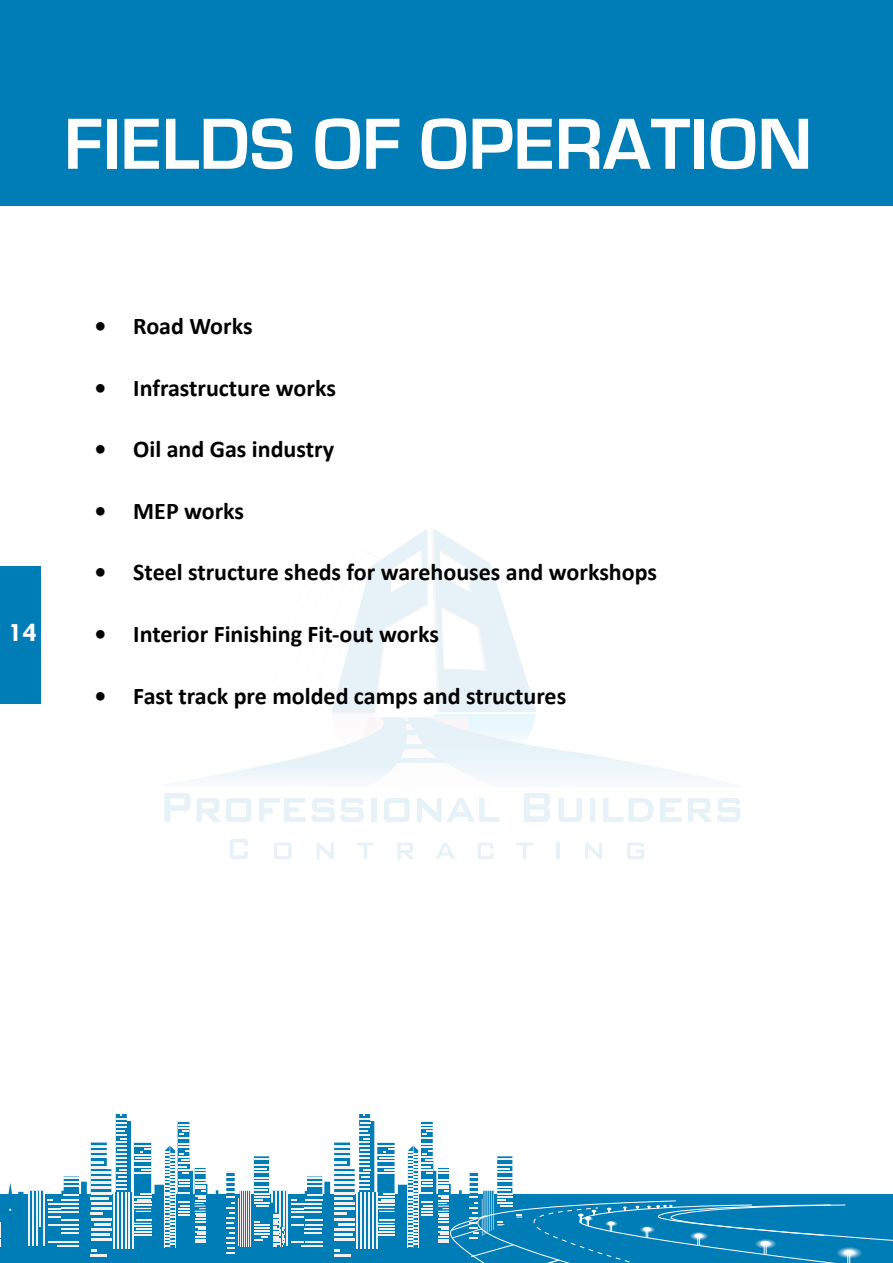
<style>
.page{position:relative;width:893px;height:1263px;background:#fff}
.page>*{position:absolute;margin:0;border:0;box-sizing:border-box;transform-origin:0 0}
.t1{font:700 75px "Eurostile";color:#fff}
.t2{font:700 27px "Tw Cen";color:#fff}
.t3{font:700 24px "Calibri";color:#000}
</style>
<div class="page">
<div style="left:0;top:567px;width:41px;height:137px;background:#007db7"></div>
<svg style="left:0;top:1114px;width:893px;height:149px"></svg>
<svg style="left:230px;top:839px;width:18px;height:20px"></svg>
<svg style="left:274px;top:842px;width:18px;height:17px"></svg>
<svg style="left:317px;top:842px;width:17px;height:17px"></svg>
<svg style="left:357px;top:842px;width:17px;height:17px"></svg>
<svg style="left:397px;top:842px;width:17px;height:17px"></svg>
<svg style="left:436px;top:842px;width:19px;height:17px"></svg>
<svg style="left:478px;top:842px;width:15px;height:17px"></svg>
<svg style="left:516px;top:842px;width:17px;height:17px"></svg>
<hr style="left:556px;top:842px;width:4px;height:17px;background:#e6f2f7">
<svg style="left:585px;top:842px;width:17px;height:17px"></svg>
<svg style="left:627px;top:842px;width:17px;height:17px"></svg>
<svg style="left:164px;top:529px;width:576px;height:293px"></svg>
<div style="left:0;top:0;width:893px;height:205px;background:#007db7"></div>
<h1 class="t1" style="left:64px;top:103px;width:750px">FIELDS OF OPERATION</h1>
<p class="t2" style="left:9px;top:616px;width:30px">14</p>
<p class="t3" style="left:94px;top:311px;width:160px">• Road Works</p>
<p class="t3" style="left:94px;top:372px;width:243px">• Infrastructure works</p>
<p class="t3" style="left:94px;top:434px;width:241px">• Oil and Gas industry</p>
<p class="t3" style="left:94px;top:495px;width:151px">• MEP works</p>
<p class="t3" style="left:94px;top:557px;width:564px">• Steel structure sheds for warehouses and workshops</p>
<p class="t3" style="left:94px;top:619px;width:346px">• Interior Finishing Fit-out works</p>
<p class="t3" style="left:94px;top:680px;width:473px">• Fast track pre molded camps and structures</p>
</div>
